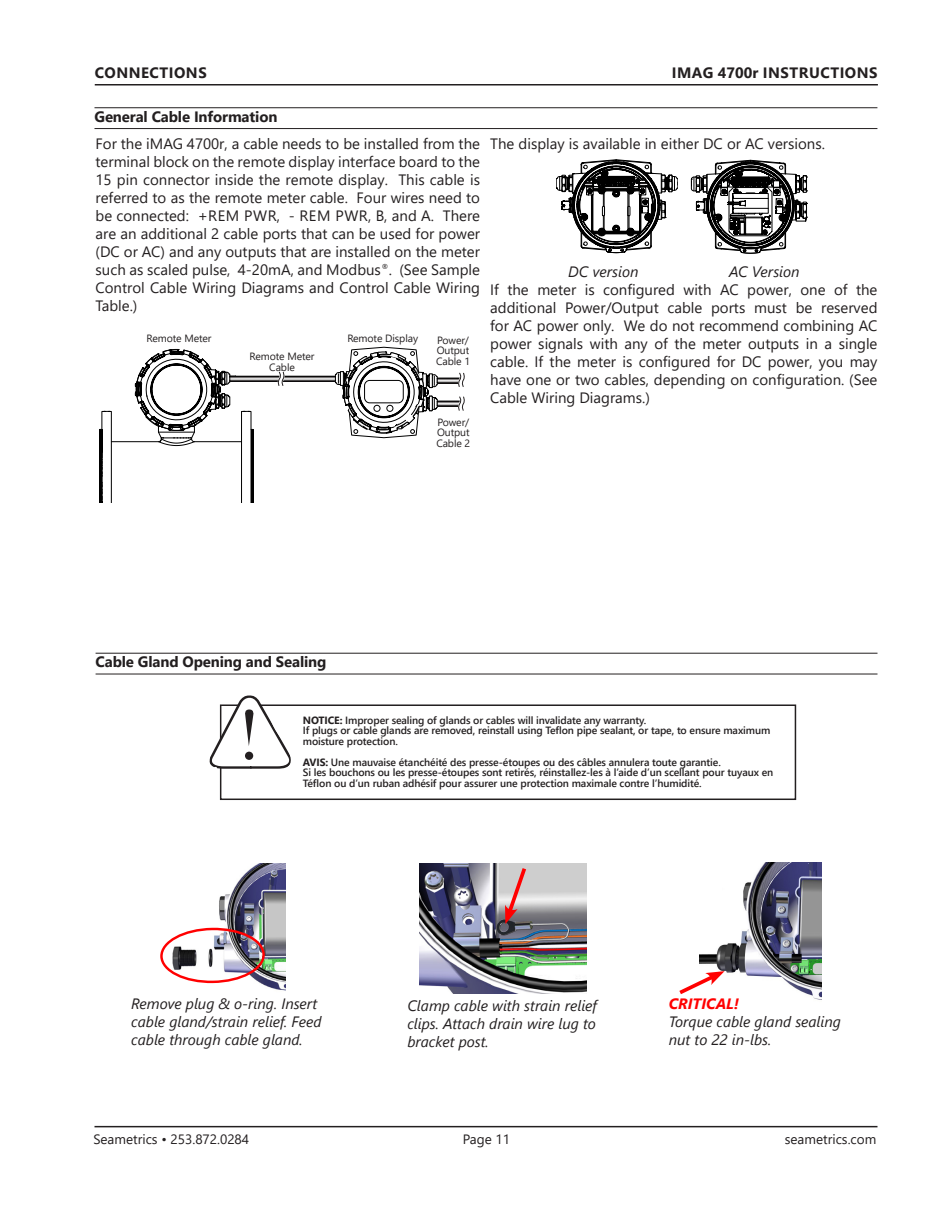
<style>
.page{position:relative;width:945px;height:1215px;background:#fff}
.page>*{position:absolute;margin:0;border:0;box-sizing:border-box;transform-origin:0 0}
.Main_Text{font:15px/18px "Segoe UI";color:#231f20;text-align:justify}
.t1{font:italic 15px/18px "Segoe UI";color:#231f20}
.Heading_2{font:700 15px "Segoe UI";letter-spacing:-.01em;color:#231f20}
.Heading_2-2{font:700 15px "Segoe UI";letter-spacing:.035em;color:#231f20}
.Page_Header_Left{font:700 15px "Segoe UI";letter-spacing:.035em;color:#231f20}
.t2{font:13.5px "Segoe UI";color:#231f20}
.Caution{font:600 10.5px/10.5px "Segoe UI";letter-spacing:-.01em;color:#231f20}
.Main_Text_Condensed{font:10.5px "Segoe UI";letter-spacing:-.01em;color:#231f20}
.s1{font-weight:700}
.s2{font-weight:700;color:#f00}
</style>
<div class="page">
<hr style="left:95px;top:84px;width:783px;height:2px;background:#231f20">
<hr style="left:94px;top:1126px;width:784px;height:1px;background:#231f20">
<hr style="left:94px;top:107px;width:783px;height:1px;background:#231f20">
<hr style="left:94px;top:128px;width:783px;height:1px;background:#231f20">
<svg style="left:100px;top:349px;width:153px;height:154px"></svg>
<svg style="left:329px;top:346px;width:114px;height:92px"></svg>
<div style="left:230px;top:376px;width:105px;height:5px;background:#dcdcdc"></div>
<div style="left:230px;top:376px;width:106px;height:5px;border:1px solid #000"></div>
<svg style="left:272px;top:371px;width:14px;height:15px"></svg>
<div style="left:437px;top:378px;width:25px;height:5px;background:#eaeaea"></div>
<div style="left:437px;top:378px;width:25px;height:5px;border:1px solid #000"></div>
<div style="left:437px;top:401px;width:25px;height:5px;background:#eaeaea"></div>
<div style="left:437px;top:401px;width:25px;height:5px;border:1px solid #000"></div>
<svg style="left:452px;top:372px;width:13px;height:39px"></svg>
<hr style="left:100px;top:429px;width:2px;height:74px;background:#000">
<hr style="left:251px;top:429px;width:2px;height:74px;background:#000">
<hr style="left:96px;top:653px;width:782px;height:1px;background:#231f20">
<hr style="left:96px;top:674px;width:782px;height:1px;background:#231f20">
<svg style="left:557px;top:160px;width:120px;height:94px"></svg>
<svg style="left:691px;top:159px;width:117px;height:95px"></svg>
<img style="left:420px;top:864px;width:167px;height:130px">
<svg style="left:504px;top:864px;width:25px;height:60px"></svg>
<img style="left:219px;top:863px;width:67px;height:128px">
<img style="left:160px;top:927px;width:106px;height:57px">
<img style="left:699px;top:863px;width:123px;height:137px">
<svg style="left:679px;top:971px;width:46px;height:26px"></svg>
<div style="left:220px;top:704px;width:576px;height:96px;border:2px solid #231f20"></div>
<svg style="left:209px;top:695px;width:83px;height:74px"></svg>
<p class="Page_Header_Left" style="left:95px;top:59px;width:114px">CONNECTIONS</p>
<p class="Heading_2" style="left:94px;top:102px;width:184px">General Cable Information</p>
<p class="Main_Text" style="left:96px;top:134px;width:386px">For the iMAG 4700r, a cable needs to be installed from the terminal block on the remote display interface board to the 15 pin connector inside the remote display. This cable is referred to as the remote meter cable. Four wires need to be connected: +REM PWR, - REM PWR, B, and A. There are an additional 2 cable ports that can be used for power (DC or AC) and any outputs that are installed on the meter such as scaled pulse, 4-20mA, and Modbus<sup>®</sup>. (See Sample Control Cable Wiring Diagrams and Control Cable Wiring Table.)</p>
<p class="Main_Text_Condensed" style="left:147px;top:328px;width:67px">Remote Meter</p>
<p class="Main_Text_Condensed" style="left:250px;top:347px;width:67px">Remote Meter</p>
<p class="Main_Text_Condensed" style="left:269px;top:357px;width:27px">Cable</p>
<p class="Main_Text_Condensed" style="left:347px;top:328px;width:72px">Remote Display</p>
<p class="Main_Text_Condensed" style="left:437px;top:330px;width:33px">Power/</p>
<p class="Main_Text_Condensed" style="left:437px;top:340px;width:34px">Output</p>
<p class="Main_Text_Condensed" style="left:436px;top:351px;width:35px">Cable 1</p>
<p class="Main_Text_Condensed" style="left:437px;top:412px;width:33px">Power/</p>
<p class="Main_Text_Condensed" style="left:437px;top:423px;width:34px">Output</p>
<p class="Main_Text_Condensed" style="left:436px;top:433px;width:35px">Cable 2</p>
<p class="Heading_2-2" style="left:672px;top:59px;width:207px">IMAG 4700r INSTRUCTIONS</p>
<p class="Main_Text" style="left:490px;top:134px;width:336px">The display is available in either DC or AC versions.</p>
<p class="t1" style="left:568px;top:261px;width:72px">DC version</p>
<p class="t1" style="left:729px;top:261px;width:72px">AC Version</p>
<p class="Main_Text" style="left:490px;top:280px;width:389px">If the meter is configured with AC power, one of the additional Power/Output cable ports must be reserved for AC power only. We do not recommend combining AC power signals with any of the meter outputs in a single cable. If the meter is configured for DC power, you may have one or two cables, depending on configuration. (See Cable Wiring Diagrams.)</p>
<p class="Heading_2" style="left:96px;top:648px;width:232px">Cable Gland Opening and Sealing</p>
<p class="Caution" style="left:303px;top:714px;width:345px"><span class="s1">NOTICE:</span> Improper sealing of glands or cables will invalidate any warranty.</p>
<p class="Caution" style="left:303px;top:725px;width:469px">If plugs or cable glands are removed, reinstall using Teflon pipe sealant, or tape, to ensure maximum moisture protection.</p>
<p class="Caution" style="left:303px;top:756px;width:420px"><span class="s1">AVIS:</span> Une mauvaise étanchéité des presse-étoupes ou des câbles annulera toute garantie.</p>
<p class="Caution" style="left:303px;top:767px;width:472px">Si les bouchons ou les presse-étoupes sont retirés, réinstallez-les à l’aide d’un scellant pour tuyaux en<br>Téflon ou d’un ruban adhésif pour assurer une protection maximale contre l’humidité.</p>
<p class="t1" style="left:131px;top:993px;width:192px">Remove plug &amp; o-ring. Insert cable gland/strain relief. Feed cable through cable gland.</p>
<p class="t1" style="left:669px;top:993px;width:174px"><span class="s2">CRITICAL!<br></span>Torque cable gland sealing nut to 22 in-lbs.</p>
<p class="t1" style="left:407px;top:994px;width:191px;text-align:justify">Clamp cable with strain relief clips. Attach drain wire lug to bracket post.</p>
<p class="t2" style="left:93px;top:1126px;width:157px">Seametrics • 253.872.0284</p>
<p class="t2" style="left:463px;top:1126px;width:49px">Page 11</p>
<p class="t2" style="left:785px;top:1126px;width:93px">seametrics.com</p>
</div>
